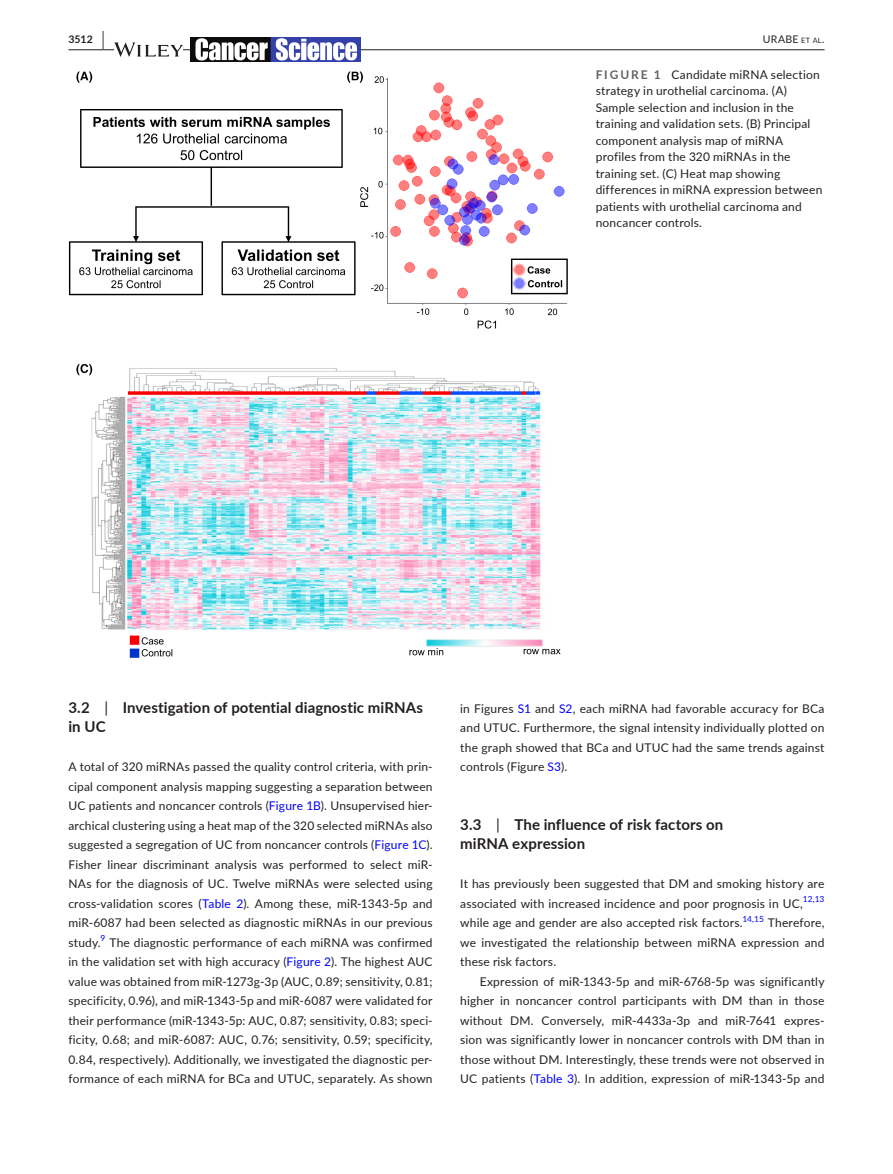
<style>
.page{position:relative;width:893px;height:1174px;background:#fff}
.page>*{position:absolute;margin:0;border:0;box-sizing:border-box;transform-origin:0 0}
.t1{font:700 15px/19.5px "Lato";letter-spacing:.005em;color:#231f20}
.t2{font:12px/19.5px "Lato";letter-spacing:.015em;color:#231f20;text-align:justify}
.t3{font:10.5px "Lato";letter-spacing:.02em;color:#231f20}
.t4{font:700 10.5px "Lato";color:#231f20}
.t5{font:8.4px "Lato";letter-spacing:.005em;color:#00f}
.s1{font-size:19.5px}
.s2{font-size:7.35px}
.s3{font-weight:700;color:#636366}
.s4{font-weight:400}
.s5{color:#00f}
</style>
<div class="page">
<hr style="left:68px;top:49px;width:756px;height:1px;background:#231f20">
<svg style="left:114px;top:42px;width:69px;height:15px"></svg>
<img style="left:191px;top:38px;width:170px;height:24px">
<img style="left:68px;top:71px;width:500px;height:587px">
<p class="t4" style="left:68px;top:31px;width:37px">3512 <span class="s1">|</span></p>
<p class="t3" style="left:763px;top:31px;width:63px">URABE <span class="s2">et al</span>.</p>
<p class="t2" style="left:596px;top:66px;width:228px;line-height:16.5px;text-align:left"><span class="s3">FIGURE 1</span> Candidate miRNA selection strategy in urothelial carcinoma. (A)<br>Sample selection and inclusion in the training and validation sets. (B) Principal component analysis map of miRNA profiles from the 320 miRNAs in the training set. (C) Heat map showing differences in miRNA expression between patients with urothelial carcinoma and noncancer controls.</p>
<p class="t1" style="left:68px;top:697px;width:356px">3.2 <span class="s4">|</span> Investigation of potential diagnostic miRNAs in UC</p>
<p class="t2" style="left:68px;top:756px;width:366px">A total of 320 miRNAs passed the quality control criteria, with prin&shy;cipal component analysis mapping suggesting a separation between UC patients and noncancer controls (<span class="s5">Figure 1B</span>). Unsupervised hier&shy;archical clustering using a heat map of the 320 selected miRNAs also suggested a segregation of UC from noncancer controls (<span class="s5">Figure 1C</span>).<br>Fisher linear discriminant analysis was performed to select miR-NAs for the diagnosis of UC. Twelve miRNAs were selected using cross-validation scores (<span class="s5">Table 2</span>). Among these, miR-1343-5p and miR-6087 had been selected as diagnostic miRNAs in our previous study.</p>
<p class="t5" style="left:101px;top:932px;width:6px">9</p>
<p class="t2" style="left:68px;top:932px;width:366px;text-indent:41px">The diagnostic performance of each miRNA was confirmed in the validation set with high accuracy (<span class="s5">Figure 2</span>). The highest AUC value was obtained from miR-1273g-3p (AUC, 0.89; sensitivity, 0.81; specificity, 0.96), and miR-1343-5p and miR-6087 were validated for their performance (miR-1343-5p: AUC, 0.87; sensitivity, 0.83; speci&shy;ficity, 0.68; and miR-6087: AUC, 0.76; sensitivity, 0.59; specificity, 0.84, respectively). Additionally, we investigated the diagnostic per&shy;formance of each miRNA for BCa and UTUC, separately. As shown</p>
<p class="t2" style="left:460px;top:698px;width:366px">in Figures <span class="s5">S1</span> and <span class="s5">S2</span>, each miRNA had favorable accuracy for BCa and UTUC. Furthermore, the signal intensity individually plotted on the graph showed that BCa and UTUC had the same trends against controls (Figure <span class="s5">S3</span>).</p>
<p class="t1" style="left:460px;top:814px;width:265px">3.3 <span class="s4">|</span> The influence of risk factors on miRNA expression</p>
<p class="t2" style="left:460px;top:873px;width:366px">It has previously been suggested that DM and smoking history are associated with increased incidence and poor prognosis in UC,</p>
<p class="t5" style="left:803px;top:893px;width:23px">12,13</p>
<p class="t2" style="left:460px;top:912px;width:284px">while age and gender are also accepted risk factors.</p>
<p class="t5" style="left:742px;top:913px;width:23px">14,15</p>
<p class="t2" style="left:460px;top:912px;width:366px;text-indent:307px">Therefore, we investigated the relationship between miRNA expression and these risk factors.</p>
<p class="t2" style="left:460px;top:971px;width:366px;text-indent:20px">Expression of miR-1343-5p and miR-6768-5p was significantly higher in noncancer control participants with DM than in those without DM. Conversely, miR-4433a-3p and miR-7641 expres&shy;sion was significantly lower in noncancer controls with DM than in those without DM. Interestingly, these trends were not observed in UC patients (<span class="s5">Table 3</span>). In addition, expression of miR-1343-5p and</p>
</div>
